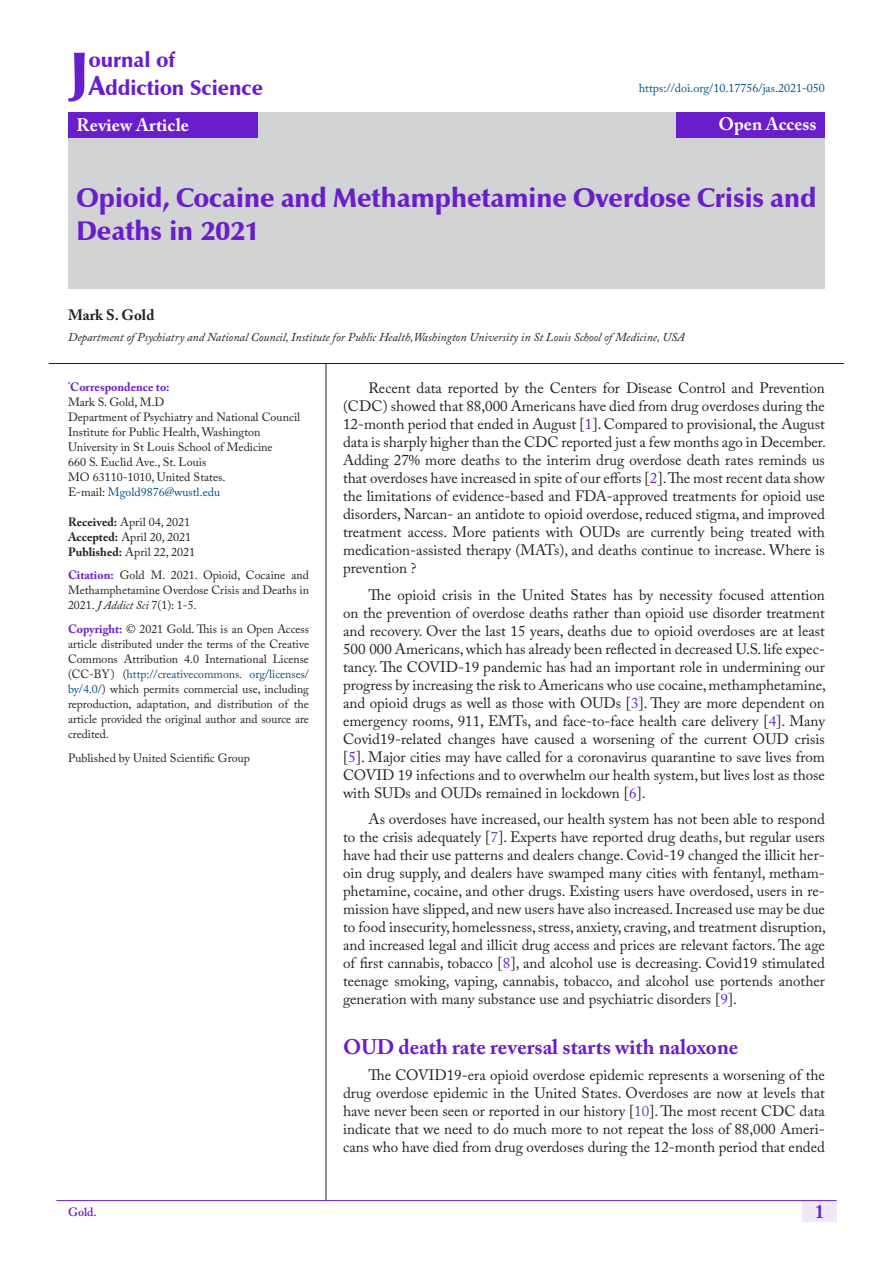
<style>
.page{position:relative;width:893px;height:1263px;background:#fff}
.page>*{position:absolute;margin:0;border:0;box-sizing:border-box;transform-origin:0 0}
.t1{font:900 57.9px "Zapf Humanist 601 BT";color:#6a1dcb}
.t2{font:900 27px/32.4px "Zapf Humanist 601 BT";color:#6a1dcb}
.Heading{font:700 21px "Adobe Caslon Pro";color:#6a1dcb}
.t3{font:900 21px/28.2px "Zapf Humanist 601 BT";color:#6a1dcb}
.t4{font:700 19.5px "Adobe Caslon Pro";color:#6a1dcb;scale:.9 1}
.t5{font:700 18px "Adobe Caslon Pro";color:#fff}
.List_Paragraph{font:15px/18px "Adobe Caslon Pro";color:#231f20;text-align:justify}
.t6{font:700 15px "Adobe Caslon Pro";color:#231f20}
.t7{font:12px/15px "Adobe Caslon Pro";color:#231f20;text-align:justify}
.Author_Affiliations{font:italic 12px "Adobe Caslon Pro";color:#231f20}
.t8{font:12px "Adobe Caslon Pro";color:#005082}
.Author_Affiliations-2{font:700 12px "Adobe Caslon Pro";color:#6a1dcb}
.t9{font:600 12px "Adobe Caslon Pro";color:#6a1dcb}
.s1{font-size:27px}
.s2{color:#231f20}
.s3{font-weight:700}
.s4{font-weight:700;color:#6a1dcb}
.s5{font-style:italic}
.s6{color:#015082}
.s7{color:#6a1dcb}
.s8{color:#63479d}
</style>
<div class="page">
<div style="left:802px;top:1200px;width:35px;height:21px;background:#f0e8fa"></div>
<hr style="left:56px;top:1200px;width:781px;height:1px;background:#6a1dcb">
<div style="left:68px;top:112px;width:757px;height:177px;background:#d1d3d4"></div>
<div style="left:68px;top:112px;width:190px;height:26px;background:#6a1dcb"></div>
<div style="left:676px;top:112px;width:149px;height:26px;background:#6a1dcb"></div>
<hr style="left:326px;top:363px;width:1px;height:837px;background:#231f20">
<hr style="left:49px;top:363px;width:795px;height:1px;background:#231f20">
<p class="t1" style="left:70px;top:36px;width:21px">J</p>
<p class="t3" style="left:89px;top:46px;width:176px">ournal of<br><span class="s1">A</span>ddiction Science</p>
<p class="t5" style="left:77px;top:114px;width:114px">Review Article</p>
<p class="t5" style="left:719px;top:113px;width:99px">Open Access</p>
<p class="t8" style="left:639px;top:81px;width:188px">https://doi.org/10.17756/jas.2021-050</p>
<p class="t2" style="left:77px;top:182px;width:741px">Opioid, Cocaine and Methamphetamine Overdose Crisis and<br>Deaths in 2021</p>
<p class="t6" style="left:68px;top:306px;width:88px">Mark S. Gold</p>
<p class="Author_Affiliations" style="left:68px;top:330px;width:618px">Department of Psychiatry and National Council, Institute for Public Health,Washington University in St Louis School of Medicine, USA</p>
<p class="Author_Affiliations-2" style="left:68px;top:380px;width:103px"><sup>*</sup>Correspondence to:</p>
<p class="t7" style="left:68px;top:394px;width:234px;text-align:left">Mark S. Gold, M.D<br>Department of Psychiatry and National Council Institute for Public Health, Washington University in St Louis School of Medicine<br>660 S. Euclid Ave., St. Louis<br>MO 63110-1010, United States.</p>
<p class="t8" style="left:68px;top:485px;width:154px"><span class="s2">E-mail:</span> Mgold9876@wustl.edu</p>
<p class="t7" style="left:68px;top:514px;width:124px"><span class="s3">Received:</span> April 04, 2021</p>
<p class="t7" style="left:68px;top:529px;width:125px"><span class="s3">Accepted:</span> April 20, 2021</p>
<p class="t7" style="left:68px;top:544px;width:129px"><span class="s3">Published:</span> April 22, 2021</p>
<p class="t7" style="left:68px;top:568px;width:242px"><span class="s4">Citation:</span> Gold M. 2021. Opioid, Cocaine and Methamphetamine Overdose Crisis and Deaths in 2021. <span class="s5">J Addict Sci</span> 7(1): 1-5.</p>
<p class="t7" style="left:68px;top:621px;width:242px"><span class="s4">Copyright:</span> © 2021 Gold. This is an Open Access article distributed under the terms of the Creative Commons Attribution 4.0 International License (CC-BY) (<span class="s6">http://creativecommons. org/licenses/ by/4.0/</span>) which permits commercial use, including reproduction, adaptation, and distribution of the article provided the original author and source are credited.</p>
<p class="t7" style="left:68px;top:750px;width:183px">Published by United Scientific Group</p>
<p class="List_Paragraph" style="left:343px;top:379px;width:484px;text-indent:26px">Recent data reported by the Centers for Disease Control and Prevention (CDC) showed that 88,000 Americans have died from drug overdoses during the 12-month period that ended in August [<span class="s7">1</span>]. Compared to provisional, the August data is sharply higher than the CDC reported just a few months ago in December.<br>Adding 27% more deaths to the interim drug overdose death rates reminds us that overdoses have increased in spite of our efforts [<span class="s7">2</span>]. The most recent data show the limitations of evidence-based and FDA-approved treatments for opioid use disorders, Narcan- an antidote to opioid overdose, reduced stigma, and improved treatment access. More patients with OUDs are currently being treated with medication-assisted therapy (MATs), and deaths continue to increase. Where is prevention ?</p>
<p class="List_Paragraph" style="left:343px;top:585px;width:484px;text-indent:26px">The opioid crisis in the United States has by necessity focused attention on the prevention of overdose deaths rather than opioid use disorder treatment and recovery. Over the last 15 years, deaths due to opioid overdoses are at least 500 000 Americans, which has already been reflected in decreased U.S. life expec&shy;tancy. The COVID-19 pandemic has had an important role in undermining our progress by increasing the risk to Americans who use cocaine, methamphetamine, and opioid drugs as well as those with OUDs [<span class="s7">3</span>]. They are more dependent on emergency rooms, 911, EMTs, and face-to-face health care delivery [<span class="s7">4</span>]. Many Covid19-related changes have caused a worsening of the current OUD crisis [<span class="s7">5</span>]. Major cities may have called for a coronavirus quarantine to save lives from COVID 19 infections and to overwhelm our health system, but lives lost as those with SUDs and OUDs remained in lockdown [<span class="s7">6</span>].</p>
<p class="List_Paragraph" style="left:343px;top:810px;width:484px;text-indent:26px">As overdoses have increased, our health system has not been able to respond to the crisis adequately [<span class="s8">7</span>]. Experts have reported drug deaths, but regular users have had their use patterns and dealers change. Covid-19 changed the illicit her&shy;oin drug supply, and dealers have swamped many cities with fentanyl, metham&shy;phetamine, cocaine, and other drugs. Existing users have overdosed, users in re&shy;mission have slipped, and new users have also increased. Increased use may be due to food insecurity, homelessness, stress, anxiety, craving, and treatment disruption, and increased legal and illicit drug access and prices are relevant factors. The age of first cannabis, tobacco [<span class="s7">8</span>], and alcohol use is decreasing. Covid19 stimulated teenage smoking, vaping, cannabis, tobacco, and alcohol use portends another generation with many substance use and psychiatric disorders [<span class="s7">9</span>].</p>
<p class="Heading" style="left:343px;top:1034px;width:397px">OUD death rate reversal starts with naloxone</p>
<p class="List_Paragraph" style="left:343px;top:1066px;width:483px;text-indent:26px">The COVID19-era opioid overdose epidemic represents a worsening of the drug overdose epidemic in the United States. Overdoses are now at levels that have never been seen or reported in our history [<span class="s8">10</span>]. The most recent CDC data indicate that we need to do much more to not repeat the loss of 88,000 Ameri&shy;cans who have died from drug overdoses during the 12-month period that ended</p>
<p class="t9" style="left:68px;top:1204px;width:30px">Gold.</p>
<p class="t4" style="left:815px;top:1200px;width:11px">1</p>
</div>
